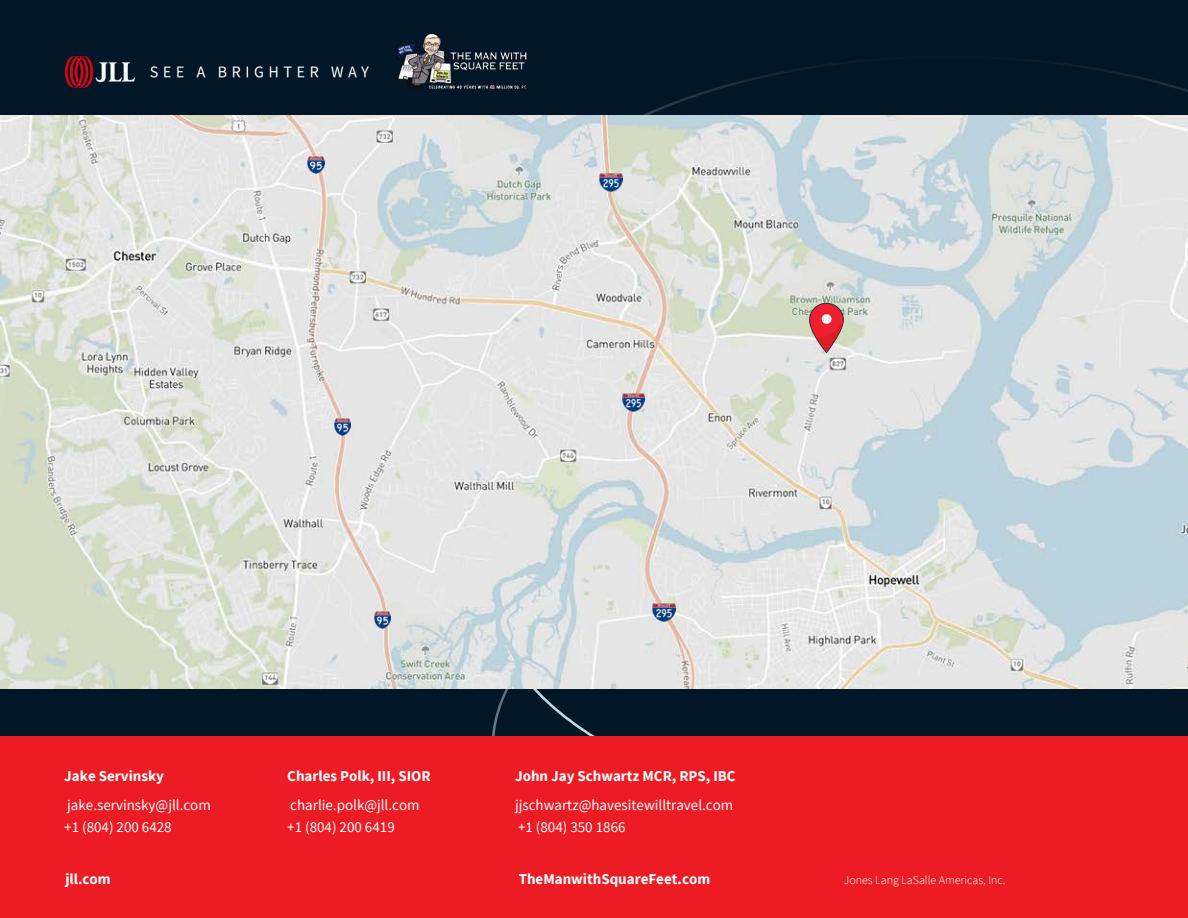
<style>
.page{position:relative;width:1188px;height:918px;background:#011727}
.page>*{position:absolute;margin:0;border:0;box-sizing:border-box;transform-origin:0 0}
.t1{font:15px/29.2px "Source Sans Pro";color:#fff}
.t2{font:700 15px/29.2px "Source Sans Pro";color:#fff}
.t3{font:300 12px "Source Sans Pro";color:#fff}
.s1{font-weight:700}
.s2{font-weight:400}
</style>
<div class="page">
<svg style="left:492px;top:69px;width:696px;height:47px"></svg>
<div style="left:0;top:736px;width:1188px;height:182px;background:#ed1c24"></div>
<img style="left:65px;top:56px;width:303px;height:32px">
<img style="left:0;top:116px;width:1188px;height:572px">
<svg style="left:809px;top:303px;width:35px;height:50px"></svg>
<img style="left:374px;top:611px;width:17px;height:17px">
<img style="left:308px;top:156px;width:17px;height:17px">
<img style="left:334px;top:419px;width:17px;height:17px">
<img style="left:397px;top:33px;width:130px;height:69px">
<img style="left:600px;top:173px;width:22px;height:18px">
<img style="left:622px;top:394px;width:23px;height:18px">
<img style="left:653px;top:603px;width:22px;height:18px">
<p class="t1" style="left:64px;top:761px;width:148px"><span class="s1">Jake Servinsky </span>jake.servinsky@jll.com</p>
<p class="t1" style="left:64px;top:812px;width:109px">+1 (804) 200 6428</p>
<p class="t2" style="left:65px;top:864px;width:47px">jll.com</p>
<p class="t3" style="left:844px;top:872px;width:163px">Jones Lang LaSalle Americas, Inc.</p>
<p class="t2" style="left:287px;top:761px;width:145px">Charles Polk, III, SIOR <span class="s2">charlie.polk@jll.com</span></p>
<p class="t1" style="left:287px;top:812px;width:109px">+1 (804) 200 6419</p>
<p class="t1" style="left:515px;top:761px;width:222px"><span class="s1">John Jay Schwartz MCR, RPS, IBC </span>jjschwartz@havesitewilltravel.com</p>
<p class="t1" style="left:518px;top:812px;width:109px">+1 (804) 350 1866</p>
<p class="t2" style="left:519px;top:864px;width:193px">TheManwithSquareFeet.com</p>
</div>
